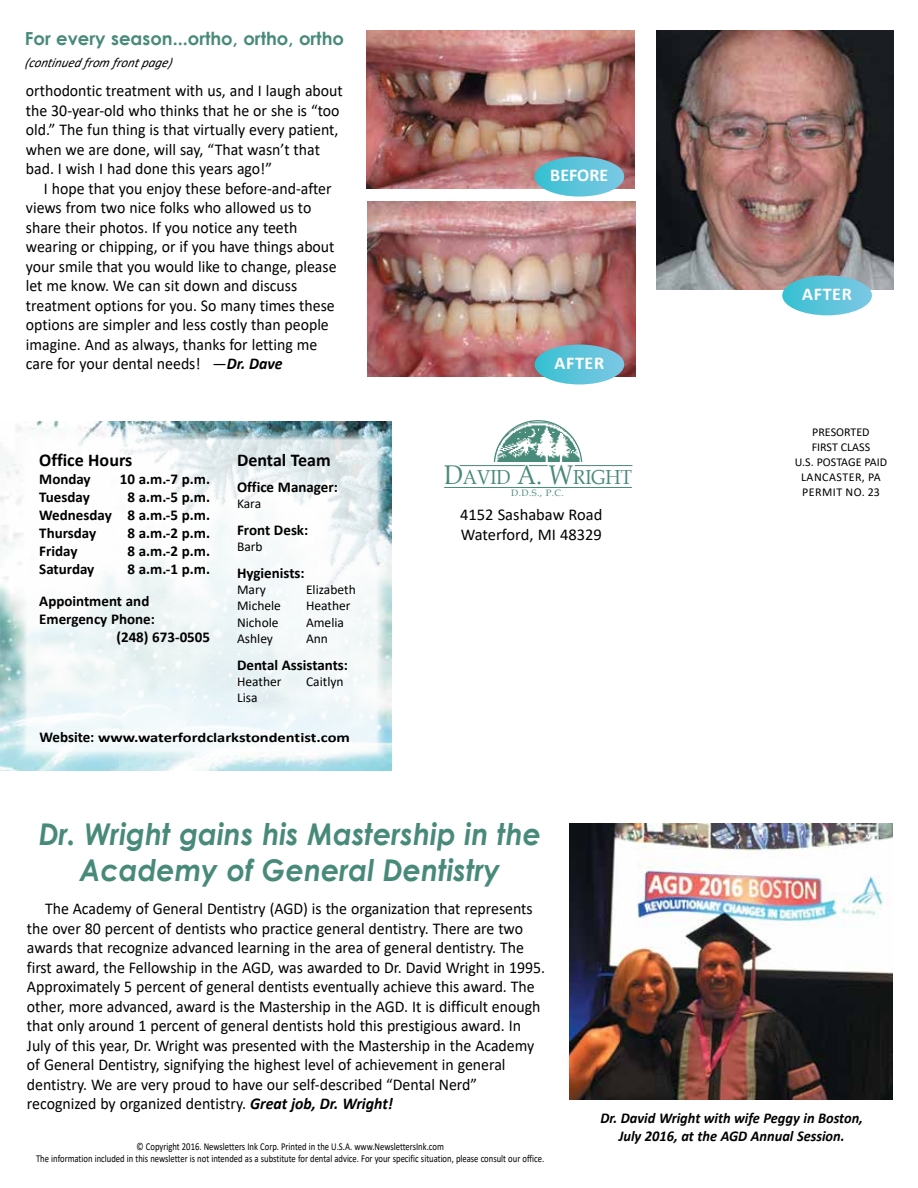
<style>
.page{position:relative;width:918px;height:1188px;background:#fff}
.page>*{position:absolute;margin:0;border:0;box-sizing:border-box;transform-origin:0 0}
.t1{font:italic 700 30px/36px "Century Gothic";color:#488a79;text-align:center;scale:.95 1}
.t2{font:20.25px "Book Antiqua";color:#488a79;scale:.9 1}
.t3{font:700 18px "Century Gothic";color:#488a79}
.t4{font:700 18px "Calibri";color:#000}
.t5{font:700 18px "Calibri";letter-spacing:.04em;color:#fff}
.t6{font:16.5px/19.5px "Calibri";color:#000;scale:.96 1}
.t7{font:16.5px/19.8px "Calibri";color:#000}
.t8{font:700 15px/18px "Calibri";color:#000}
.t9{font:italic 700 15px/18px "Calibri";color:#000;text-align:center;scale:.96 1}
.t10{font:700 13.65px "Calibri";color:#000;scale:1.2 1}
.t11{font:13.5px "Calibri";color:#000}
.t12{font:italic 13.5px "Calibri";color:#000;scale:.96 1}
.t13{font:12px/15px "Calibri";color:#000;text-align:center}
.t14{font:10.5px/12.6px "Calibri";color:#000;text-align:center;scale:.82 1}
.t15{font:9.15px "Book Antiqua";color:#488a79}
.s1{font-weight:700;font-style:italic}
.s2{font-size:15px}
.s3{font-size:27px}
</style>
<div class="page">
<img style="left:0;top:421px;width:392px;height:349px">
<svg style="left:14px;top:427px;width:375px;height:337px;fill:#f3f9fa"></svg>
<img style="left:494px;top:421px;width:88px;height:87px;border-radius:44px">
<div style="left:489px;top:462px;width:98px;height:51px;background:#fff"></div>
<hr style="left:460px;top:465px;width:65px;height:1px;background:#488a79">
<svg style="left:529px;top:465px;width:19px;height:1px"></svg>
<hr style="left:575px;top:465px;width:57px;height:1px;background:#488a79">
<hr style="left:444px;top:487px;width:188px;height:1px;background:#488a79">
<img style="left:570px;top:824px;width:323px;height:275px">
<img style="left:656px;top:30px;width:238px;height:260px">
<img style="left:367px;top:30px;width:268px;height:158px">
<img style="left:368px;top:201px;width:267px;height:176px">
<svg style="left:535px;top:157px;width:89px;height:40px;background:#74bed1"></svg>
<svg style="left:535px;top:345px;width:89px;height:39px;background:#72bdd0"></svg>
<svg style="left:782px;top:275px;width:90px;height:40px;background:#75c4d6"></svg>
<p class="t3" style="left:25px;top:25px;width:321px">For every season...ortho, ortho, ortho</p>
<p class="t6" style="left:26px;top:81px;width:332px">orthodontic treatment with us, and I laugh about the 30-year-old who thinks that he or she is “too old.” The fun thing is that virtually every patient, when we are done, will say, “That wasn’t that bad. I wish I had done this years ago!”</p>
<p class="t6" style="left:26px;top:178px;width:325px;text-indent:18px">I hope that you enjoy these before-and-after views from two nice folks who allowed us to share their photos. If you notice any teeth wearing or chipping, or if you have things about your smile that you would like to change, please let me know. We can sit down and discuss treatment options for you. So many times these options are simpler and less costly than people imagine. And as always, thanks for letting me care for your dental needs! —<span class="s1">Dr. Dave</span></p>
<p class="t12" style="left:25px;top:54px;width:155px">(continuedfrom frontpage)</p>
<p class="t4" style="left:39px;top:447px;width:95px">Office Hours</p>
<p class="t8" style="left:39px;top:470px;width:53px">Monday</p>
<p class="t8" style="left:120px;top:470px;width:92px">10 a.m.-7 p.m.</p>
<p class="t8" style="left:39px;top:488px;width:52px">Tuesday</p>
<p class="t8" style="left:39px;top:488px;width:172px;text-align:justify;text-indent:88px">8 a.m.-5 p.m.<br>Wednesday 8 a.m.-5 p.m.<br>Thursday</p>
<p class="t8" style="left:128px;top:524px;width:84px">8 a.m.-2 p.m.</p>
<p class="t8" style="left:39px;top:542px;width:40px">Friday</p>
<p class="t8" style="left:128px;top:542px;width:84px">8 a.m.-2 p.m.</p>
<p class="t8" style="left:39px;top:560px;width:57px">Saturday</p>
<p class="t8" style="left:39px;top:553px;width:172px;line-height:31.5px;text-indent:88px">8 a.m.-1 p.m.<br>Appointment and</p>
<p class="t8" style="left:116px;top:609px;width:95px;text-indent:-77px">Emergency Phone:<br>(248) 673-0505</p>
<p class="t4" style="left:237px;top:447px;width:95px">Dental Team</p>
<p class="t8" style="left:237px;top:477px;width:102px">Office Manager:</p>
<p class="t11" style="left:237px;top:494px;width:26px">Kara</p>
<p class="t8" style="left:237px;top:521px;width:73px">Front Desk:</p>
<p class="t11" style="left:237px;top:537px;width:27px">Barb</p>
<p class="t8" style="left:237px;top:564px;width:69px">Hygienists:</p>
<p class="t11" style="left:237px;top:580px;width:30px">Mary</p>
<p class="t11" style="left:306px;top:580px;width:51px">Elizabeth</p>
<p class="t11" style="left:237px;top:597px;width:45px">Michele</p>
<p class="t11" style="left:306px;top:597px;width:46px">Heather</p>
<p class="t11" style="left:237px;top:613px;width:43px">Nichole</p>
<p class="t11" style="left:306px;top:613px;width:39px">Amelia</p>
<p class="t11" style="left:237px;top:629px;width:38px">Ashley</p>
<p class="t11" style="left:306px;top:629px;width:23px">Ann</p>
<p class="t8" style="left:237px;top:656px;width:113px">Dental Assistants:</p>
<p class="t11" style="left:237px;top:672px;width:46px">Heather</p>
<p class="t11" style="left:306px;top:672px;width:39px">Caitlyn</p>
<p class="t11" style="left:237px;top:688px;width:22px">Lisa</p>
<p class="t10" style="left:39px;top:728px;width:260px"><span class="s2">Website:</span> www.waterfordclarkstondentist.com</p>
<p class="t5" style="left:550px;top:162px;width:60px">BEFORE</p>
<p class="t5" style="left:554px;top:350px;width:51px">AFTER</p>
<p class="t2" style="left:444px;top:463px;width:210px"><span class="s3">D</span>AVID <span class="s3">A. W</span>RIGHT</p>
<p class="t15" style="left:511px;top:487px;width:54px">D.D.S., P.C.</p>
<p class="t7" style="left:460px;top:504px;width:144px">4152 Sashabaw Road<br>Waterford, MI 48329</p>
<h1 class="t1" style="left:39px;top:814px;width:530px">Dr. Wright gains his Mastership in the<br>Academy of General Dentistry</h1>
<p class="t5" style="left:802px;top:281px;width:51px">AFTER</p>
<p class="t13" style="left:795px;top:424px;width:94px">PRESORTED<br>FIRST CLASS<br>U.S. POSTAGE PAID<br>LANCASTER, PA<br>PERMIT NO. 23</p>
<p class="t6" style="left:27px;top:899px;width:541px;text-indent:18px">The Academy of General Dentistry (AGD) is the organization that represents the over 80 percent of dentists who practice general dentistry. There are two awards that recognize advanced learning in the area of general dentistry. The first award, the Fellowship in the AGD, was awarded to Dr. David Wright in 1995.<br>Approximately 5 percent of general dentists eventually achieve this award. The other, more advanced, award is the Mastership in the AGD. It is difficult enough that only around 1 percent of general dentists hold this prestigious award. In July of this year, Dr. Wright was presented with the Mastership in the Academy of General Dentistry, signifying the highest level of achievement in general dentistry. We are very proud to have our self-described “Dental Nerd” recognized by organized dentistry. <span class="s1">Great job, Dr. Wright!</span></p>
<p class="t14" style="left:36px;top:1140px;width:621px">© Copyright 2016. Newsletters Ink Corp. Printed in the U.S.A. www.NewslettersInk.com<br>The information included in this newsletter is not intended as a substitute for dental advice. For your specific situation, please consult our office.</p>
<p class="t9" style="left:600px;top:1108px;width:275px">Dr. David Wright with wife Peggy in Boston,<br>July 2016, at the AGD Annual Session.</p>
</div>
